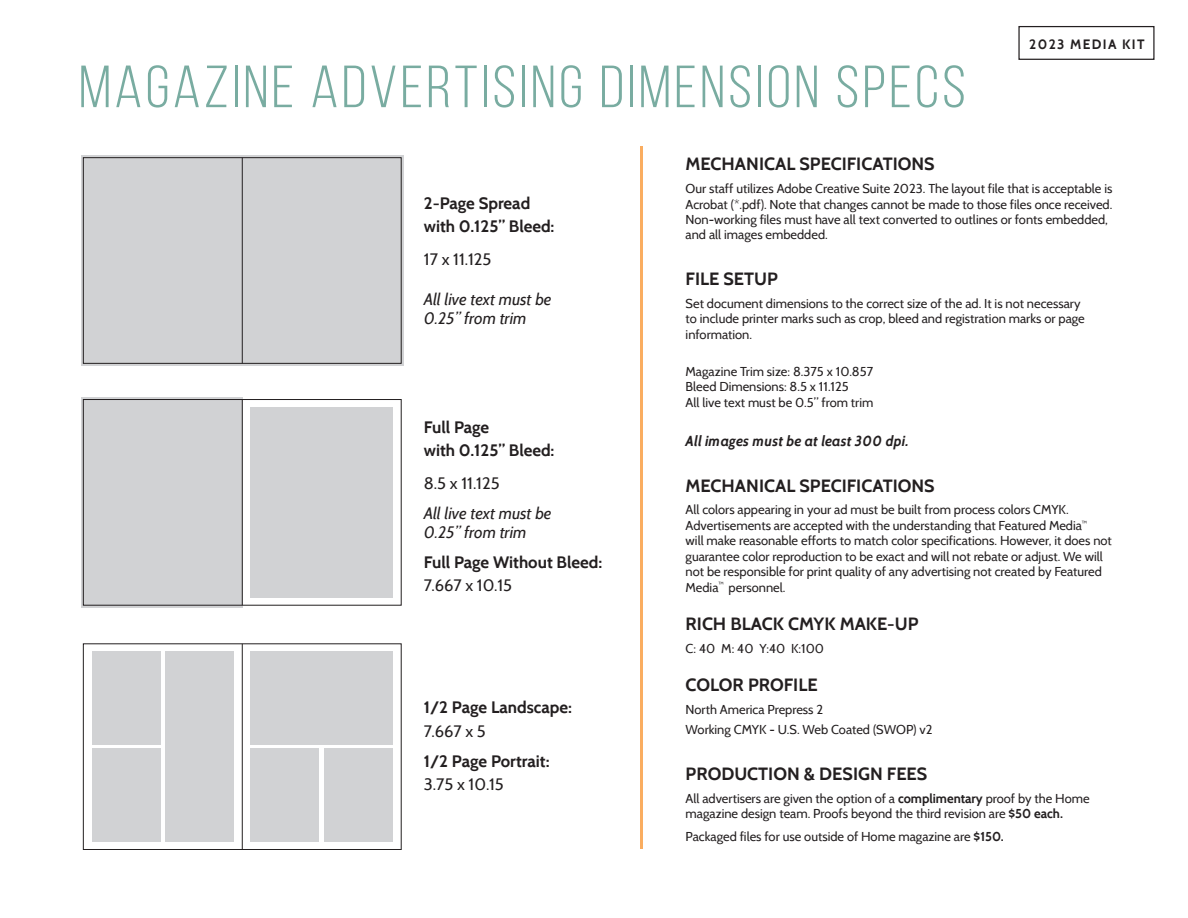
<style>
.page{position:relative;width:1188px;height:918px;background:#fff}
.page>*{position:absolute;margin:0;border:0;box-sizing:border-box;transform-origin:0 0}
.t1{font:59.4px "Bebas Neue";letter-spacing:.05em;color:#79aca1;scale:1.08 1}
.t2{font:700 17.7px "Cabin";color:#231f20}
.t3{font:700 16.5px/22.5px "Cabin";color:#231f20}
.t4{font:italic 16.5px/19.8px "Cabin";color:#231f20}
.t5{font:16.5px "Cabin";color:#231f20}
.t6{font:italic 700 14.4px "Cabin";color:#231f20}
.t7{font:700 13.5px "Cabin";letter-spacing:.1em;color:#231f20}
.t8{font:12.9px/15.5px "Cabin";color:#231f20}
.s1{font-weight:400}
.s2{font-weight:700}
</style>
<div class="page">
<div style="left:81px;top:155px;width:323px;height:211px;background:#d1d2d4"></div>
<div style="left:83px;top:157px;width:318px;height:207px;border:1px solid #231f20"></div>
<hr style="left:242px;top:158px;width:1px;height:205px;background:#231f20">
<div style="left:81px;top:397px;width:161px;height:211px;background:#d1d2d4"></div>
<div style="left:83px;top:399px;width:318px;height:206px;border:1px solid #231f20"></div>
<hr style="left:242px;top:400px;width:1px;height:205px;background:#231f20">
<div style="left:250px;top:407px;width:143px;height:191px;background:#d1d2d4"></div>
<div style="left:83px;top:644px;width:318px;height:206px;border:1px solid #231f20"></div>
<hr style="left:242px;top:644px;width:1px;height:205px;background:#231f20">
<div style="left:250px;top:651px;width:143px;height:94px;background:#d1d2d4"></div>
<div style="left:250px;top:749px;width:69px;height:93px;background:#d1d2d4"></div>
<div style="left:165px;top:651px;width:69px;height:191px;background:#d1d2d4"></div>
<div style="left:324px;top:749px;width:69px;height:93px;background:#d1d2d4"></div>
<div style="left:92px;top:749px;width:69px;height:93px;background:#d1d2d4"></div>
<div style="left:92px;top:651px;width:69px;height:93px;background:#d1d2d4"></div>
<hr style="left:640px;top:147px;width:3px;height:702px;background:#faad60">
<div style="left:1018px;top:26px;width:137px;height:34px;border:1px solid #231f20"></div>
<p class="t1" style="left:79px;top:55px;width:823px">MAGAZINE ADVERTISING DIMENSION SPECS</p>
<p class="t7" style="left:1029px;top:36px;width:117px">2023 MEDIA KIT</p>
<p class="t3" style="left:424px;top:192px;width:132px">2-Page Spread with 0.125” Bleed:</p>
<p class="t5" style="left:424px;top:249px;width:69px">17 x 11.125</p>
<p class="t4" style="left:424px;top:289px;width:129px">All live text must be<br>0.25” from trim</p>
<p class="t3" style="left:424px;top:416px;width:132px">Full Page<br>with 0.125” Bleed:</p>
<p class="t5" style="left:424px;top:473px;width:77px">8.5 x 11.125</p>
<p class="t4" style="left:424px;top:503px;width:129px">All live text must be<br>0.25” from trim</p>
<p class="t3" style="left:424px;top:551px;width:180px">Full Page Without Bleed:</p>
<p class="t5" style="left:424px;top:575px;width:90px">7.667 x 10.15</p>
<p class="t3" style="left:424px;top:695px;width:150px;line-height:24px">1/2 Page Landscape:<br><span class="s1">7.667 x 5</span></p>
<p class="t3" style="left:424px;top:750px;width:127px">1/2 Page Portrait:<br><span class="s1">3.75 x 10.15</span></p>
<p class="t2" style="left:686px;top:154px;width:251px">MECHANICAL SPECIFICATIONS</p>
<p class="t8" style="left:686px;top:181px;width:428px">Our staff utilizes Adobe Creative Suite 2023. The layout file that is acceptable is Acrobat (*.pdf). Note that changes cannot be made to those files once received.<br>Non-working files must have all text converted to outlines or fonts embedded, and all images embedded.</p>
<p class="t2" style="left:686px;top:268px;width:94px">FILE SETUP</p>
<p class="t8" style="left:686px;top:296px;width:401px">Set document dimensions to the correct size of the ad. It is not necessary to include printer marks such as crop, bleed and registration marks or page information.</p>
<p class="t8" style="left:686px;top:364px;width:189px">Magazine Trim size: 8.375 x 10.857<br>Bleed Dimensions: 8.5 x 11.125<br>All live text must be 0.5” from trim</p>
<p class="t6" style="left:686px;top:432px;width:225px">All images must be at least 300 dpi.</p>
<p class="t2" style="left:686px;top:475px;width:251px">MECHANICAL SPECIFICATIONS</p>
<p class="t8" style="left:686px;top:502px;width:428px">All colors appearing in your ad must be built from process colors CMYK.<br>Advertisements are accepted with the understanding that Featured Media<sup>™<br></sup>will make reasonable efforts to match color specifications. However, it does not guarantee color reproduction to be exact and will not rebate or adjust. We will not be responsible for print quality of any advertising not created by Featured Media<sup>™</sup> personnel.</p>
<p class="t2" style="left:686px;top:613px;width:234px">RICH BLACK CMYK MAKE-UP</p>
<p class="t8" style="left:686px;top:641px;width:140px">C: 40 M: 40 Y:40 K:100</p>
<p class="t2" style="left:686px;top:675px;width:133px">COLOR PROFILE</p>
<p class="t8" style="left:686px;top:702px;width:139px">North America Prepress 2</p>
<p class="t8" style="left:686px;top:722px;width:248px">Working CMYK - U.S. Web Coated (SWOP) v2</p>
<p class="t2" style="left:686px;top:763px;width:243px">PRODUCTION &amp; DESIGN FEES</p>
<p class="t8" style="left:686px;top:790px;width:406px">All advertisers are given the option of a <span class="s2">complimentary</span> proof by the Home magazine design team. Proofs beyond the third revision are <span class="s2">$50 each.</span></p>
<p class="t8" style="left:686px;top:829px;width:320px">Packaged files for use outside of Home magazine are <span class="s2">$150.</span></p>
</div>
